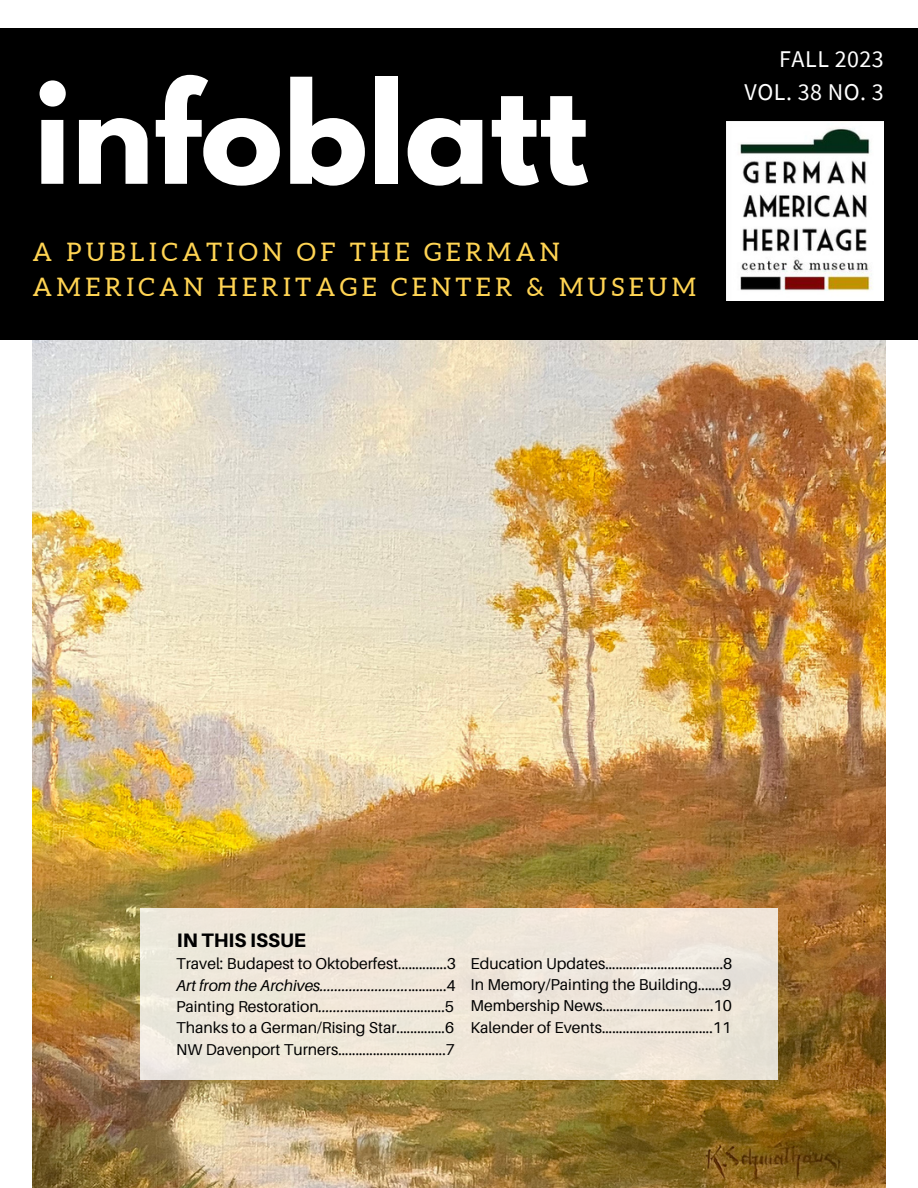
<style>
.page{position:relative;width:918px;height:1188px;background:#fff}
.page>*{position:absolute;margin:0;border:0;box-sizing:border-box;transform-origin:0 0}
.t1{font:700 124.5px "League Spartan";color:#fff}
.t2{font:25.5px/34.8px "Aleo";letter-spacing:.175em;color:#ffd453}
.t3{font:24px "Source Sans Pro";letter-spacing:.02em;color:#fff}
.t4{font:800 19.5px "Aileron";color:#000}
.t5{font:15.75px "Aileron";color:#000}
.t6{font:italic 15.75px "Aileron";color:#000}
.s1{font-style:normal}
.s2{font-style:italic}
</style>
<div class="page">
<img style="left:33px;top:340px;width:852px;height:847px">
<div style="left:0;top:28px;width:918px;height:312px;background:#000"></div>
<img style="left:726px;top:122px;width:158px;height:179px">
<div style="left:140px;top:908px;width:638px;height:171px;background:#eee7da"></div>
<p class="t1" style="left:34px;top:72px;width:556px">infoblatt</p>
<p class="t2" style="left:33px;top:235px;width:665px">A PUBLICATION OF THE GERMAN<br>AMERICAN HERITAGE CENTER &amp; MUSEUM</p>
<p class="t3" style="left:779px;top:43px;width:106px">FALL 2023</p>
<p class="t3" style="left:745px;top:76px;width:141px">VOL. 38 NO. 3</p>
<p class="t4" style="left:177px;top:928px;width:131px">IN THIS ISSUE</p>
<p class="t5" style="left:176px;top:954px;width:281px">Travel: Budapest to Oktoberfest..............3</p>
<p class="t6" style="left:176px;top:975px;width:281px">Art from the Archives........................<span class="s1">...........4</span></p>
<p class="t5" style="left:176px;top:997px;width:279px">Painting Restoration<span class="s2">.......</span>.............................5</p>
<p class="t5" style="left:176px;top:1018px;width:280px">Thanks to a German/Rising Star..............6</p>
<p class="t5" style="left:176px;top:1040px;width:280px">NW Davenport Turners...............................7</p>
<p class="t5" style="left:471px;top:953px;width:263px">Education Updates..................................8</p>
<p class="t5" style="left:471px;top:975px;width:262px">In Memory/Painting the Building.......9</p>
<p class="t5" style="left:471px;top:996px;width:263px">Membership News................................10</p>
<p class="t5" style="left:471px;top:1017px;width:262px">Kalender of Events................................11</p>
</div>
